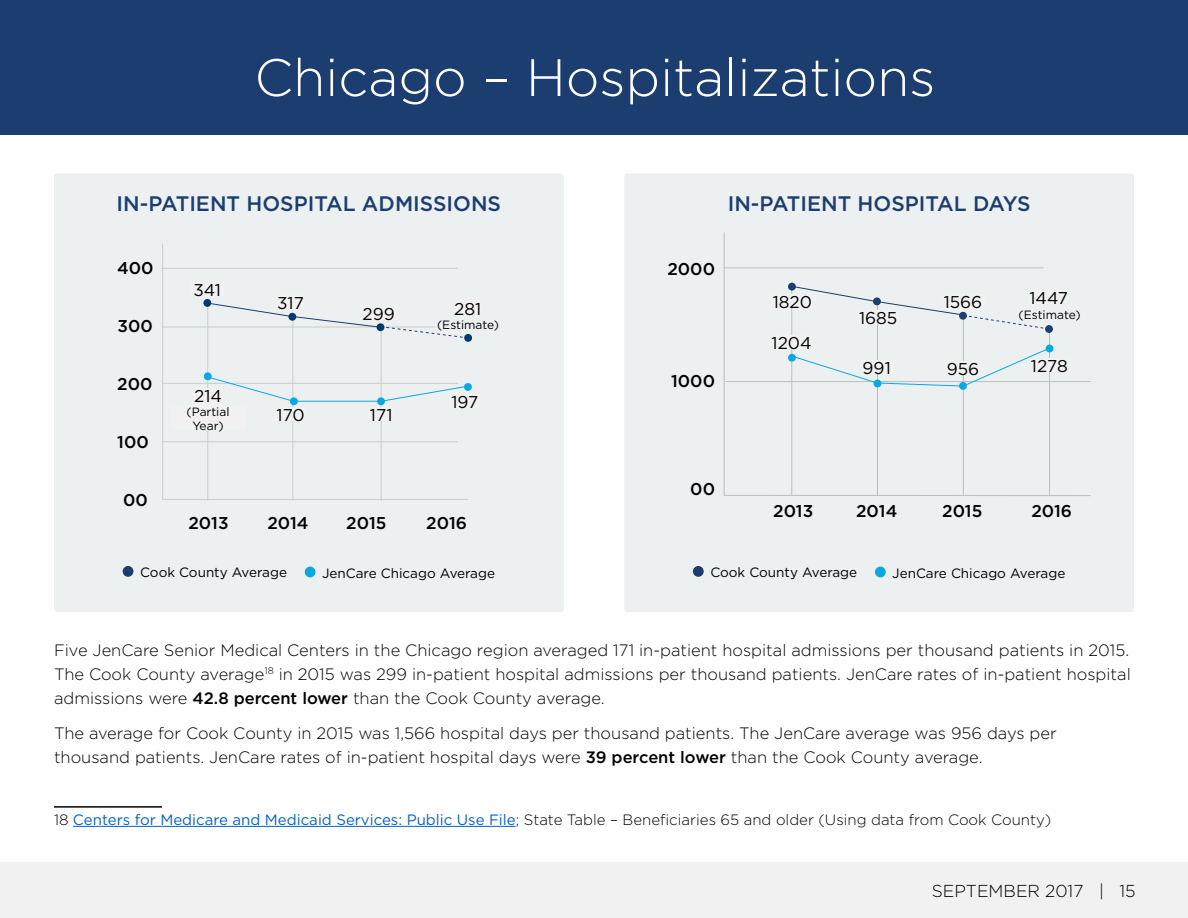
<style>
.page{position:relative;width:1188px;height:918px;background:#fff}
.page>*{position:absolute;margin:0;border:0;box-sizing:border-box;transform-origin:0 0}
.t1{font:300 52.5px "Gotham";color:#fff}
.t2{font:500 21px "Gotham";color:#1c3d6f}
.t3{font:300 17.25px "Gotham";color:#000}
.t4{font:500 17.1px "Gotham";color:#000}
.t5{font:17.1px "Gotham";color:#000}
.t6{font:300 16.5px/24px "Gotham";color:#000;text-align:justify}
.t7{font:300 15px "Gotham";color:#000}
.t8{font:13.5px "Gotham";color:#000}
.t9{font:12px/14.4px "Gotham";color:#000;text-align:center}
.s1{font-weight:500}
.s2{font-weight:400;color:#0563c1}
</style>
<div class="page">
<div style="left:0;top:862px;width:1188px;height:56px;background:#f1f1f2"></div>
<div style="left:0;top:0;width:1188px;height:135px;background:#1c3d6f"></div>
<div style="left:54px;top:173px;width:510px;height:439px;background:#ecf0f1;border-radius:3px"></div>
<div style="left:624px;top:173px;width:510px;height:439px;background:#ecf0f1;border-radius:3px"></div>
<div style="left:123px;top:566px;width:10px;height:11px;background:#1c3d6f;border-radius:50%"></div>
<div style="left:305px;top:567px;width:11px;height:10px;background:#0aa8e0;border-radius:50%"></div>
<div style="left:693px;top:566px;width:11px;height:11px;background:#1c3d6f;border-radius:50%"></div>
<div style="left:875px;top:567px;width:11px;height:10px;background:#0aa8e0;border-radius:50%"></div>
<svg style="left:162px;top:243px;width:306px;height:257px"></svg>
<hr style="left:207px;top:301px;width:1px;height:199px;background:#ccc">
<hr style="left:293px;top:316px;width:1px;height:184px;background:#ccc">
<hr style="left:381px;top:325px;width:1px;height:175px;background:#ccc">
<div style="left:203px;top:299px;width:8px;height:8px;background:#003a70;border-radius:50%"></div>
<svg style="left:207px;top:302px;width:265px;height:40px"></svg>
<div style="left:191px;top:282px;width:33px;height:14px;background:#f1f1f2"></div>
<div style="left:277px;top:295px;width:27px;height:14px;background:#f1f1f2"></div>
<div style="left:361px;top:306px;width:36px;height:14px;background:#f1f1f2"></div>
<div style="left:454px;top:301px;width:27px;height:14px;background:#f1f1f2"></div>
<svg style="left:203px;top:372px;width:269px;height:34px"></svg>
<div style="left:194px;top:388px;width:28px;height:19px;background:#f1f1f2"></div>
<div style="left:171px;top:406px;width:74px;height:24px;background:#f1f1f2"></div>
<div style="left:277px;top:408px;width:28px;height:13px;background:#f1f1f2"></div>
<div style="left:370px;top:407px;width:22px;height:14px;background:#f1f1f2"></div>
<div style="left:451px;top:394px;width:28px;height:14px;background:#f1f1f2"></div>
<hr style="left:162px;top:268px;width:296px;height:1px;background:#ccc">
<svg style="left:723px;top:232px;width:368px;height:264px"></svg>
<hr style="left:724px;top:268px;width:319px;height:1px;background:#bcbec0">
<hr style="left:725px;top:381px;width:365px;height:1px;background:#bcbec0">
<hr style="left:877px;top:303px;width:1px;height:192px;background:#bcbec0">
<hr style="left:791px;top:287px;width:1px;height:208px;background:#bcbec0">
<hr style="left:963px;top:317px;width:1px;height:178px;background:#bcbec0">
<hr style="left:1049px;top:332px;width:1px;height:163px;background:#bcbec0">
<div style="left:788px;top:283px;width:8px;height:8px;background:#1c3d6f;border-radius:50%"></div>
<svg style="left:1045px;top:325px;width:8px;height:8px"></svg>
<div style="left:771px;top:294px;width:43px;height:14px;background:#f1f1f2"></div>
<div style="left:772px;top:335px;width:40px;height:14px;background:#f1f1f2"></div>
<div style="left:1031px;top:358px;width:37px;height:14px;background:#f1f1f2"></div>
<div style="left:1030px;top:291px;width:38px;height:13px;background:#f1f1f2"></div>
<svg style="left:788px;top:344px;width:266px;height:46px"></svg>
<svg style="left:790px;top:285px;width:260px;height:45px"></svg>
<div style="left:857px;top:310px;width:43px;height:14px;background:#f1f1f2"></div>
<div style="left:860px;top:360px;width:33px;height:14px;background:#f1f1f2"></div>
<hr style="left:54px;top:806px;width:108px;height:2px;background:#000">
<hr style="left:73px;top:826px;width:443px;height:1px;background:#0563c1">
<h1 class="t1" style="left:254px;top:44px;width:683px">Chicago – Hospitalizations</h1>
<p class="t2" style="left:117px;top:190px;width:386px">IN-PATIENT HOSPITAL ADMISSIONS</p>
<p class="t2" style="left:728px;top:190px;width:304px">IN-PATIENT HOSPITAL DAYS</p>
<p class="t4" style="left:117px;top:257px;width:38px">400</p>
<p class="t4" style="left:117px;top:315px;width:37px">300</p>
<p class="t4" style="left:117px;top:373px;width:37px">200</p>
<p class="t4" style="left:117px;top:431px;width:33px">100</p>
<p class="t4" style="left:123px;top:489px;width:26px">00</p>
<p class="t5" style="left:193px;top:279px;width:29px">341</p>
<p class="t5" style="left:277px;top:292px;width:28px">317</p>
<p class="t5" style="left:362px;top:303px;width:34px">299</p>
<p class="t5" style="left:454px;top:298px;width:29px">281</p>
<p class="t9" style="left:437px;top:317px;width:64px">(Estimate)</p>
<p class="t5" style="left:194px;top:385px;width:29px">214</p>
<p class="t9" style="left:187px;top:404px;width:45px">(Partial<br>Year)</p>
<p class="t5" style="left:277px;top:404px;width:30px">170</p>
<p class="t5" style="left:370px;top:404px;width:24px">171</p>
<p class="t5" style="left:451px;top:391px;width:28px">197</p>
<p class="t4" style="left:188px;top:511px;width:42px">2013</p>
<p class="t4" style="left:267px;top:511px;width:43px">2014</p>
<p class="t4" style="left:346px;top:511px;width:42px">2015</p>
<p class="t4" style="left:426px;top:511px;width:42px">2016</p>
<p class="t4" style="left:667px;top:258px;width:49px">2000</p>
<p class="t4" style="left:671px;top:370px;width:45px">1000</p>
<p class="t4" style="left:690px;top:478px;width:26px">00</p>
<p class="t5" style="left:773px;top:291px;width:41px">1820</p>
<p class="t5" style="left:772px;top:332px;width:41px">1204</p>
<p class="t5" style="left:859px;top:307px;width:40px">1685</p>
<p class="t5" style="left:863px;top:357px;width:30px">991</p>
<p class="t5" style="left:944px;top:291px;width:40px">1566</p>
<p class="t5" style="left:1030px;top:287px;width:40px">1447</p>
<p class="t9" style="left:1019px;top:307px;width:64px">(Estimate)</p>
<p class="t5" style="left:947px;top:358px;width:34px">956</p>
<p class="t5" style="left:1031px;top:355px;width:38px">1278</p>
<p class="t4" style="left:773px;top:500px;width:42px">2013</p>
<p class="t4" style="left:856px;top:500px;width:43px">2014</p>
<p class="t4" style="left:942px;top:500px;width:42px">2015</p>
<p class="t4" style="left:1031px;top:500px;width:42px">2016</p>
<p class="t8" style="left:140px;top:564px;width:148px">Cook County Average</p>
<p class="t8" style="left:322px;top:565px;width:175px">JenCare Chicago Average</p>
<p class="t8" style="left:710px;top:564px;width:148px">Cook County Average</p>
<p class="t8" style="left:892px;top:565px;width:175px">JenCare Chicago Average</p>
<p class="t6" style="left:54px;top:638px;width:1078px">Five JenCare Senior Medical Centers in the Chicago region averaged 171 in-patient hospital admissions per thousand patients in 2015.<br>The Cook County average<sup>18</sup> in 2015 was 299 in-patient hospital admissions per thousand patients. JenCare rates of in-patient hospital admissions were <span class="s1">42.8 percent lower</span> than the Cook County average.</p>
<p class="t6" style="left:54px;top:720px;width:1004px">The average for Cook County in 2015 was 1,566 hospital days per thousand patients. The JenCare average was 956 days per thousand patients. JenCare rates of in-patient hospital days were <span class="s1">39 percent lower</span> than the Cook County average.</p>
<p class="t7" style="left:54px;top:810px;width:999px">18 <span class="s2">Centers for Medicare and Medicaid Services: Public Use File</span>; State Table – Beneficiaries 65 and older (Using data from Cook County)</p>
<p class="t3" style="left:932px;top:880px;width:205px">SEPTEMBER 2017 | 15</p>
</div>
